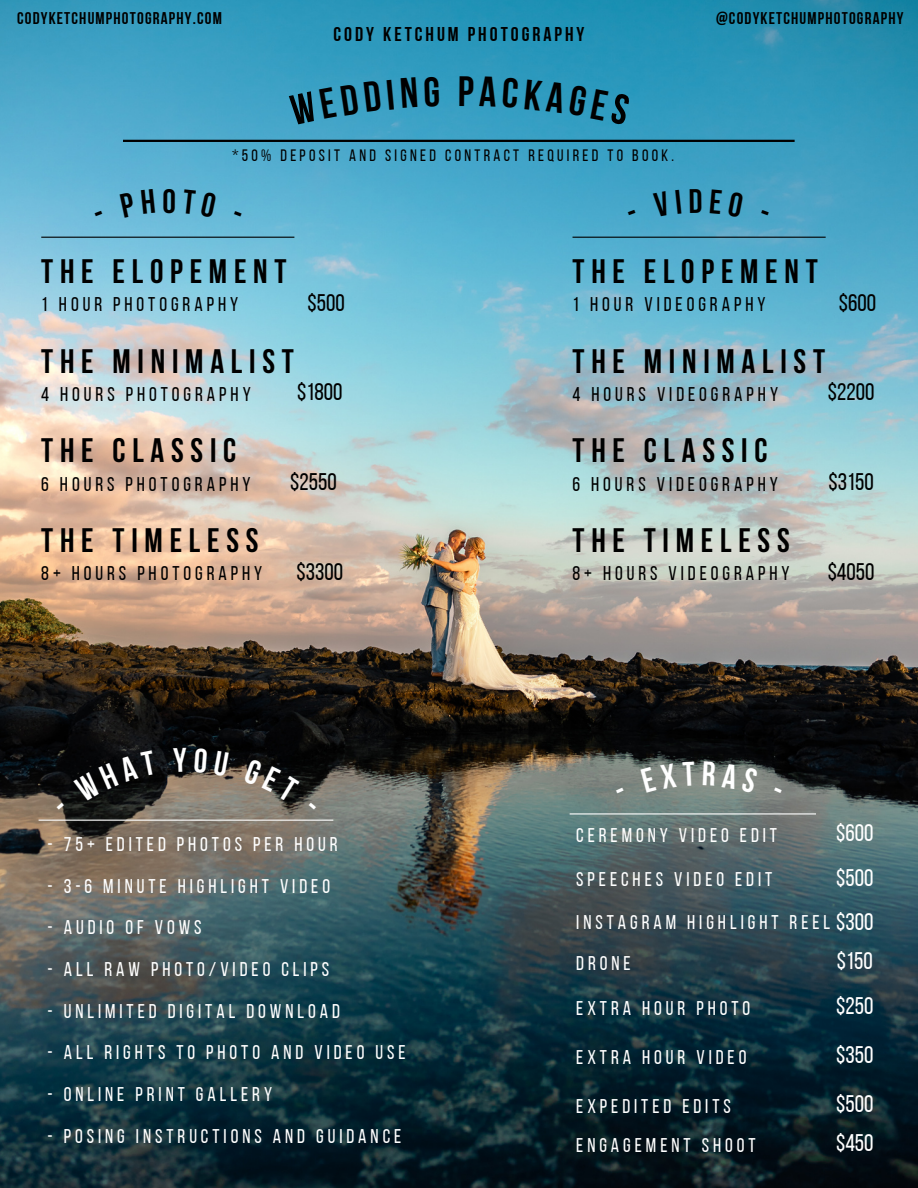
<style>
.page{position:relative;width:918px;height:1188px;background:#fff}
.page>*{position:absolute;margin:0;border:0;box-sizing:border-box;transform-origin:0 0}
.t1{font:42.3px "Bebas Neue Cyrillic";color:#000}
.t2{font:700 33.9px "Bebas Neue";letter-spacing:.2em;color:#000}
.t3{font:24px "Bebas Neue";color:#000}
.t4{font:24px "Bebas Neue";color:#fff}
.t5{font:19.95px "Bebas Neue Cyrillic";letter-spacing:.15em;color:#000}
.t6{font:19.8px/41.2px "Bebas Neue";letter-spacing:.2em;color:#fff}
.t7{font:19.8px "Bebas Neue";letter-spacing:.2em;color:#000}
.t8{font:16.95px "Bebas Neue Cyrillic";letter-spacing:.07em;color:#000}
.t9{font:16.5px "Bebas Neue";letter-spacing:.2em;color:#000}
.s1{font-size:24px}
</style>
<div class="page">
<img style="left:0;top:0;width:918px;height:1188px">
<hr style="left:123px;top:140px;width:672px;height:2px;background:#000">
<hr style="left:41px;top:237px;width:253px;height:1px;background:#000">
<hr style="left:573px;top:237px;width:253px;height:1px;background:#000">
<hr style="left:570px;top:813px;width:246px;height:2px;background:#fff">
<hr style="left:39px;top:820px;width:294px;height:1px;background:#fff">
<svg style="left:95px;top:211px;width:7px;height:6px"></svg>
<svg style="left:120px;top:189px;width:35px;height:29px"></svg>
<svg style="left:182px;top:189px;width:35px;height:29px"></svg>
<svg style="left:234px;top:211px;width:8px;height:6px"></svg>
<div style="left:289px;top:81px;width:92px;height:44px;background:#3da2c6"></div>
<svg style="left:387px;top:79px;width:7px;height:31px"></svg>
<svg style="left:401px;top:77px;width:16px;height:31px"></svg>
<svg style="left:424px;top:76px;width:15px;height:31px"></svg>
<svg style="left:479px;top:76px;width:18px;height:31px"></svg>
<div style="left:503px;top:77px;width:127px;height:48px;background:#2f9bbf"></div>
<svg style="left:628px;top:210px;width:8px;height:5px"></svg>
<svg style="left:653px;top:190px;width:28px;height:27px"></svg>
<svg style="left:690px;top:189px;width:12px;height:24px"></svg>
<svg style="left:710px;top:189px;width:12px;height:25px"></svg>
<svg style="left:728px;top:191px;width:16px;height:26px"></svg>
<svg style="left:761px;top:210px;width:8px;height:5px"></svg>
<svg style="left:616px;top:787px;width:8px;height:6px"></svg>
<svg style="left:640px;top:763px;width:37px;height:30px"></svg>
<svg style="left:683px;top:761px;width:12px;height:25px"></svg>
<svg style="left:703px;top:761px;width:55px;height:32px;background:#78817a"></svg>
<svg style="left:774px;top:787px;width:8px;height:6px"></svg>
<svg style="left:56px;top:803px;width:8px;height:7px"></svg>
<svg style="left:74px;top:751px;width:82px;height:51px;background:#0a0b0c"></svg>
<svg style="left:173px;top:748px;width:14px;height:24px"></svg>
<svg style="left:194px;top:748px;width:13px;height:25px"></svg>
<svg style="left:214px;top:750px;width:15px;height:26px"></svg>
<svg style="left:244px;top:758px;width:56px;height:44px;background:#35312d"></svg>
<svg style="left:309px;top:803px;width:7px;height:7px"></svg>
<p class="t8" style="left:17px;top:12px;width:206px">CODYKETCHUMPHOTOGRAPHY.COM</p>
<p class="t8" style="left:716px;top:12px;width:189px">@CODYKETCHUMPHOTOGRAPHY</p>
<p class="t5" style="left:334px;top:26px;width:252px">CODY KETCHUM PHOTOGRAPHY</p>
<h1 class="t1" style="left:458px;top:74px;width:18px">P</h1>
<h2 class="t2" style="left:162px;top:187px;width:15px">O</h2>
<p class="t9" style="left:232px;top:149px;width:444px">*50% DEPOSIT AND SIGNED CONTRACT REQUIRED TO BOOK.</p>
<h2 class="t2" style="left:41px;top:258px;width:247px">THE ELOPEMENT</h2>
<p class="t7" style="left:41px;top:296px;width:198px">1 HOUR PHOTOGRAPHY</p>
<p class="t3" style="left:308px;top:293px;width:39px">$500</p>
<h2 class="t2" style="left:41px;top:347px;width:254px">THE MINIMALIST</h2>
<p class="t7" style="left:41px;top:386px;width:211px">4 HOURS PHOTOGRAPHY</p>
<p class="t3" style="left:297px;top:382px;width:47px">$1800</p>
<h2 class="t2" style="left:41px;top:437px;width:197px">THE CLASSIC</h2>
<p class="t7" style="left:41px;top:476px;width:211px">6 HOURS PHOTOGRAPHY</p>
<p class="t3" style="left:290px;top:472px;width:48px">$2550</p>
<h2 class="t2" style="left:41px;top:527px;width:219px">THE TIMELESS</h2>
<p class="t7" style="left:41px;top:565px;width:223px">8+ HOURS PHOTOGRAPHY</p>
<p class="t3" style="left:297px;top:562px;width:48px">$3300</p>
<p class="t6" style="left:47px;top:826px;width:292px">- 75+ EDITED PHOTOS PER HOUR</p>
<p class="t6" style="left:47px;top:867px;width:284px">- 3-6 MINUTE HIGHLIGHT VIDEO</p>
<p class="t6" style="left:47px;top:909px;width:156px">- AUDIO OF VOWS</p>
<p class="t6" style="left:47px;top:950px;width:283px">- ALL RAW PHOTO/VIDEO CLIPS</p>
<p class="t6" style="left:47px;top:992px;width:294px">- UNLIMITED DIGITAL DOWNLOAD</p>
<p class="t6" style="left:47px;top:1034px;width:360px">- ALL RIGHTS TO PHOTO AND VIDEO USE</p>
<p class="t6" style="left:47px;top:1075px;width:226px">- ONLINE PRINT GALLERY</p>
<p class="t6" style="left:47px;top:1117px;width:355px">- POSING INSTRUCTIONS AND GUIDANCE</p>
<h2 class="t2" style="left:573px;top:258px;width:247px">THE ELOPEMENT</h2>
<p class="t7" style="left:573px;top:296px;width:195px">1 HOUR VIDEOGRAPHY</p>
<p class="t3" style="left:839px;top:293px;width:39px">$600</p>
<h2 class="t2" style="left:573px;top:347px;width:254px">THE MINIMALIST</h2>
<p class="t7" style="left:573px;top:386px;width:207px">4 HOURS VIDEOGRAPHY</p>
<p class="t3" style="left:828px;top:382px;width:48px">$2200</p>
<h2 class="t2" style="left:573px;top:437px;width:197px">THE CLASSIC</h2>
<p class="t7" style="left:573px;top:476px;width:207px">6 HOURS VIDEOGRAPHY</p>
<p class="t3" style="left:828px;top:472px;width:47px">$3150</p>
<h2 class="t2" style="left:573px;top:527px;width:219px">THE TIMELESS</h2>
<p class="t7" style="left:573px;top:565px;width:219px">8+ HOURS VIDEOGRAPHY</p>
<p class="t3" style="left:828px;top:562px;width:48px">$4050</p>
<p class="t6" style="left:576px;top:816px;width:202px">CEREMONY VIDEO EDIT</p>
<p class="t4" style="left:836px;top:823px;width:39px">$600</p>
<p class="t6" style="left:576px;top:861px;width:198px">SPEECHES VIDEO EDIT</p>
<p class="t4" style="left:836px;top:868px;width:39px">$500</p>
<p class="t6" style="left:576px;top:903px;width:299px">INSTAGRAM HIGHLIGHT REEL<span class="s1">$300<br></span>DRONE</p>
<p class="t4" style="left:837px;top:951px;width:38px">$150</p>
<p class="t6" style="left:576px;top:989px;width:176px">EXTRA HOUR PHOTO</p>
<p class="t4" style="left:836px;top:996px;width:39px">$250</p>
<p class="t6" style="left:576px;top:1038px;width:172px">EXTRA HOUR VIDEO</p>
<p class="t4" style="left:836px;top:1045px;width:39px">$350</p>
<p class="t6" style="left:576px;top:1088px;width:156px">EXPEDITED EDITS</p>
<p class="t4" style="left:836px;top:1094px;width:39px">$500</p>
<p class="t6" style="left:576px;top:1127px;width:181px">ENGAGEMENT SHOOT</p>
<p class="t4" style="left:836px;top:1133px;width:39px">$450</p>
</div>
